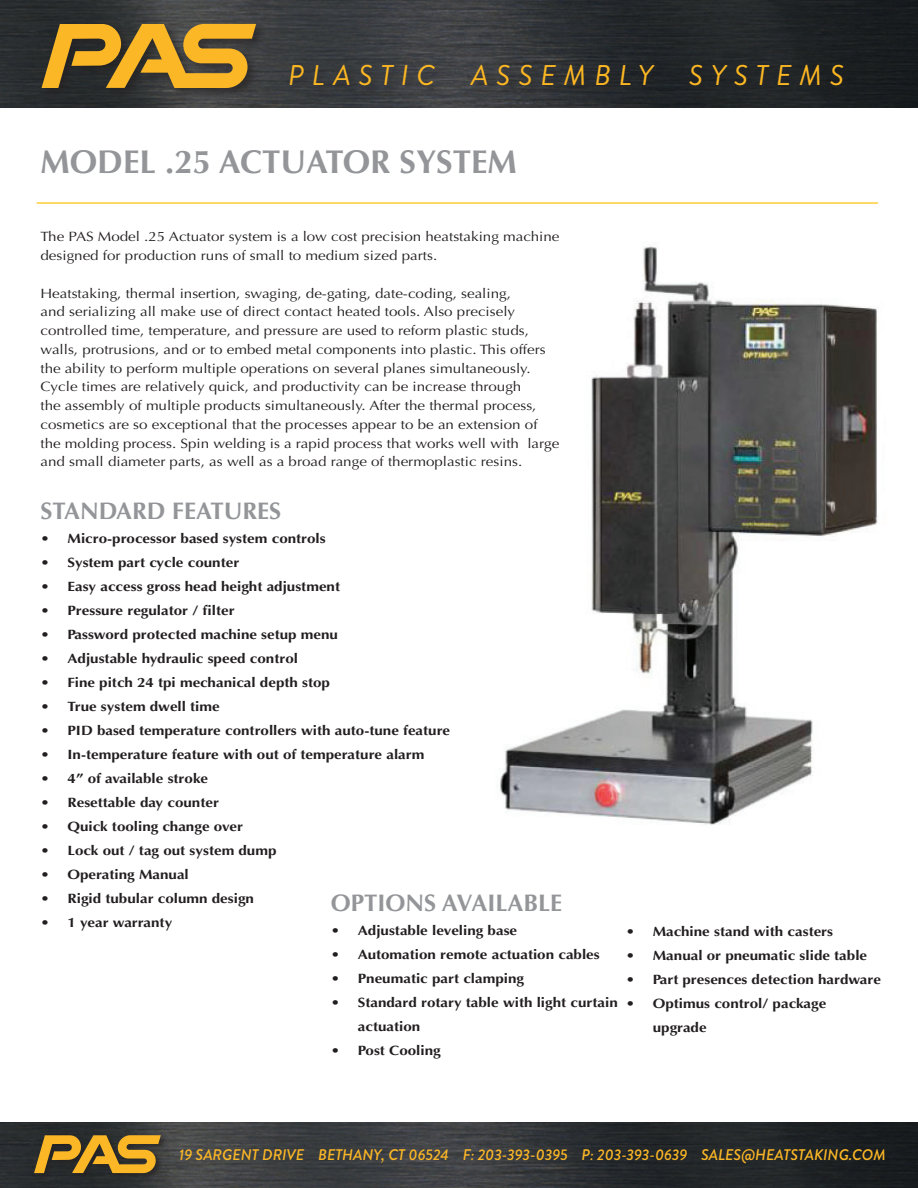
<style>
.page{position:relative;width:918px;height:1188px;background:#fff}
.page>*{position:absolute;margin:0;border:0;box-sizing:border-box;transform-origin:0 0}
.t1{font:700 33px "Optima";color:#939598}
.t2{font:italic 28.5px "Brandon Grotesque";letter-spacing:.275em;color:#fcb723}
.t3{font:700 24px "Optima";color:#939598}
.t4{font:italic 500 15.3px "Brandon Grotesque";color:#fcb726}
.t5{font:13.5px/18.8px "Optima";color:#231f20;scale:1.12 1}
.t6{font:700 13.5px/24px "Optima";color:#231f20;scale:1.12 1}
</style>
<div class="page">
<img style="left:500px;top:244px;width:378px;height:581px">
<hr style="left:37px;top:202px;width:841px;height:2px;background:#fecd32">
<img style="left:0;top:0;width:918px;height:108px">
<img style="left:0;top:1122px;width:918px;height:66px">
<div style="left:40px;top:21px;width:227px;height:79px;background:#231f20;opacity:.6"></div>
<svg style="left:42px;top:24px;width:214px;height:64px;background:#a47e2c"></svg>
<div style="left:288px;top:63px;width:566px;height:35px;background:#231f20;opacity:.6"></div>
<div style="left:33px;top:1134px;width:134px;height:46px;background:#231f20;opacity:.6"></div>
<svg style="left:34px;top:1135px;width:127px;height:38px;background:#a07a29"></svg>
<h2 class="t2" style="left:288px;top:56px;width:148px">PLASTIC</h2>
<h2 class="t2" style="left:471px;top:56px;width:183px">ASSEMBLY</h2>
<h2 class="t2" style="left:689px;top:56px;width:157px">SYSTEMS</h2>
<h1 class="t1" style="left:40px;top:143px;width:478px">MODEL .25 ACTUATOR SYSTEM</h1>
<p class="t5" style="left:40px;top:228px;width:465px">The PAS Model .25 Actuator system is a low cost precision heatstaking machine designed for production runs of small to medium sized parts.</p>
<p class="t5" style="left:40px;top:284px;width:465px">Heatstaking, thermal insertion, swaging, de-gating, date-coding, sealing,<br>and serializing all make use of direct contact heated tools. Also precisely controlled time, temperature, and pressure are used to reform plastic studs, walls, protrusions, and or to embed metal components into plastic. This offers the ability to perform multiple operations on several planes simultaneously.<br>Cycle times are relatively quick, and productivity can be increase through<br>the assembly of multiple products simultaneously. After the thermal process, cosmetics are so exceptional that the processes appear to be an extension of the molding process. Spin welding is a rapid process that works well with large and small diameter parts, as well as a broad range of thermoplastic resins.</p>
<h3 class="t3" style="left:40px;top:497px;width:242px">STANDARD FEATURES</h3>
<p class="t6" style="left:40px;top:527px;width:256px">• Micro-processor based system controls</p>
<p class="t6" style="left:40px;top:551px;width:179px">• System part cycle counter</p>
<p class="t6" style="left:40px;top:575px;width:269px">• Easy access gross head height adjustment</p>
<p class="t6" style="left:40px;top:599px;width:175px">• Pressure regulator / filter</p>
<p class="t6" style="left:40px;top:623px;width:267px">• Password protected machine setup menu</p>
<p class="t6" style="left:40px;top:647px;width:231px">• Adjustable hydraulic speed control</p>
<p class="t6" style="left:40px;top:671px;width:260px">• Fine pitch 24 tpi mechanical depth stop</p>
<p class="t6" style="left:40px;top:695px;width:162px">• True system dwell time</p>
<p class="t6" style="left:40px;top:719px;width:367px">• PID based temperature controllers with auto-tune feature</p>
<p class="t6" style="left:40px;top:743px;width:344px">• In-temperature feature with out of temperature alarm</p>
<p class="t6" style="left:40px;top:767px;width:151px">• 4” of available stroke</p>
<p class="t6" style="left:40px;top:791px;width:161px">• Resettable day counter</p>
<p class="t6" style="left:40px;top:815px;width:182px">• Quick tooling change over</p>
<p class="t6" style="left:40px;top:839px;width:212px">• Lock out / tag out system dump</p>
<p class="t6" style="left:40px;top:863px;width:134px">• Operating Manual</p>
<p class="t6" style="left:40px;top:887px;width:192px">• Rigid tubular column design</p>
<p class="t6" style="left:40px;top:911px;width:119px">• 1 year warranty</p>
<h3 class="t3" style="left:331px;top:889px;width:233px">OPTIONS AVAILABLE</h3>
<p class="t6" style="left:331px;top:918px;width:168px">• Adjustable leveling base</p>
<p class="t6" style="left:331px;top:942px;width:242px">• Automation remote actuation cables</p>
<p class="t6" style="left:331px;top:966px;width:174px">• Pneumatic part clamping</p>
<p class="t6" style="left:358px;top:990px;width:234px;text-indent:-27px">• Standard rotary table with light curtain actuation</p>
<p class="t6" style="left:331px;top:1038px;width:100px">• Post Cooling</p>
<p class="t6" style="left:626px;top:920px;width:187px">• Machine stand with casters</p>
<p class="t6" style="left:626px;top:944px;width:217px">• Manual or pneumatic slide table</p>
<p class="t6" style="left:626px;top:968px;width:229px">• Part presences detection hardware</p>
<p class="t6" style="left:653px;top:992px;width:156px;text-indent:-27px">• Optimus control/ package upgrade</p>
<p class="t4" style="left:179px;top:1144px;width:708px">19 SARGENT DRIVE BETHANY, CT 06524 F: 203-393-0395 P: 203-393-0639 SALES@HEATSTAKING.COM</p>
</div>
